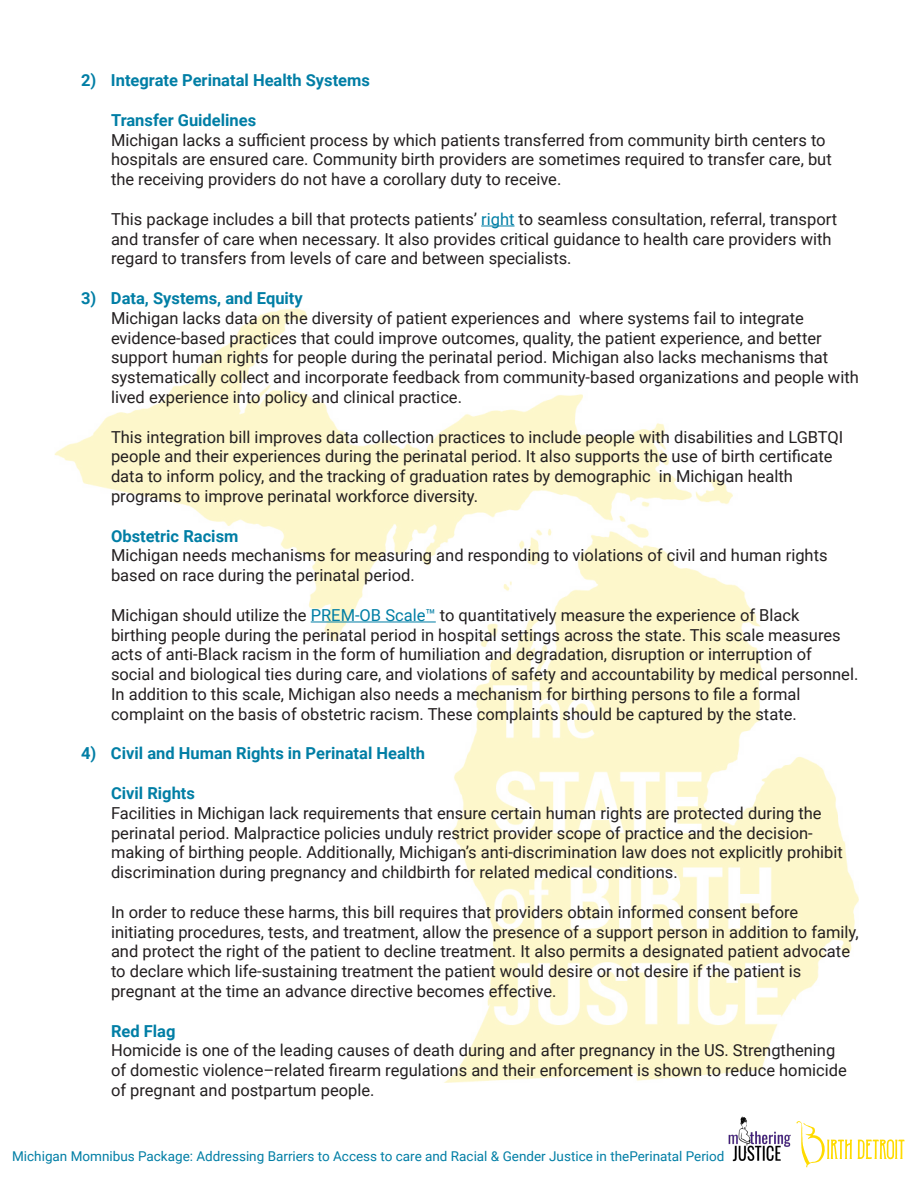
<style>
.page{position:relative;width:918px;height:1188px;background:#fff}
.page>*{position:absolute;margin:0;border:0;box-sizing:border-box;transform-origin:0 0}
.t1{font:16.5px/19.8px "Roboto";color:#231f20}
.t2{font:700 16.5px "Roboto";color:#007ea5}
.t3{font:13.5px "Roboto";color:#007ea5}
.s1{color:#007ea5}
</style>
<div class="page">
<img style="left:54px;top:309px;width:805px;height:773px">
<svg style="left:806px;top:1124px;width:98px;height:43px"></svg>
<img style="left:728px;top:1116px;width:78px;height:47px">
<hr style="left:481px;top:226px;width:34px;height:1px;background:#007ea5">
<hr style="left:311px;top:622px;width:125px;height:1px;background:#007ea5">
<p class="t2" style="left:81px;top:69px;width:290px">2) Integrate Perinatal Health Systems</p>
<p class="t2" style="left:111px;top:108px;width:147px">Transfer Guidelines</p>
<p class="t1" style="left:111px;top:129px;width:716px">Michigan lacks a sufficient process by which patients transferred from community birth centers to</p>
<p class="t1" style="left:111px;top:149px;width:722px">hospitals are ensured care. Community birth providers are sometimes required to transfer care, but</p>
<p class="t1" style="left:111px;top:169px;width:452px">the receiving providers do not have a corollary duty to receive.</p>
<p class="t1" style="left:111px;top:208px;width:728px">This package includes a bill that protects patients’ <span class="s1">right</span> to seamless consultation, referral, transport and transfer of care when necessary. It also provides critical guidance to health care providers with regard to transfers from levels of care and between specialists.</p>
<p class="t2" style="left:81px;top:287px;width:223px">3) Data, Systems, and Equity</p>
<p class="t1" style="left:111px;top:307px;width:695px">Michigan lacks data on the diversity of patient experiences and where systems fail to integrate</p>
<p class="t1" style="left:111px;top:327px;width:712px">evidence-based practices that could improve outcomes, quality, the patient experience, and better</p>
<p class="t1" style="left:111px;top:347px;width:749px">support human rights for people during the perinatal period. Michigan also lacks mechanisms that systematically collect and incorporate feedback from community-based organizations and people with lived experience into policy and clinical practice.</p>
<p class="t1" style="left:111px;top:426px;width:734px">This integration bill improves data collection practices to include people with disabilities and LGBTQI</p>
<p class="t1" style="left:111px;top:446px;width:723px">people and their experiences during the perinatal period. It also supports the use of birth certificate</p>
<p class="t1" style="left:111px;top:466px;width:684px">data to inform policy, and the tracking of graduation rates by demographic in Michigan health</p>
<p class="t1" style="left:111px;top:486px;width:369px">programs to improve perinatal workforce diversity.</p>
<p class="t2" style="left:111px;top:524px;width:129px">Obstetric Racism</p>
<p class="t1" style="left:111px;top:545px;width:718px">Michigan needs mechanisms for measuring and responding to violations of civil and human rights based on race during the perinatal period.</p>
<p class="t1" style="left:111px;top:604px;width:690px">Michigan should utilize the <span class="s1">PREM-OB Scale™</span> to quantitatively measure the experience of Black</p>
<p class="t1" style="left:111px;top:624px;width:731px">birthing people during the perinatal period in hospital settings across the state. This scale measures</p>
<p class="t1" style="left:111px;top:644px;width:702px">acts of anti-Black racism in the form of humiliation and degradation, disruption or interruption of</p>
<p class="t1" style="left:111px;top:664px;width:749px">social and biological ties during care, and violations of safety and accountability by medical personnel.</p>
<p class="t1" style="left:111px;top:684px;width:691px">In addition to this scale, Michigan also needs a mechanism for birthing persons to file a formal</p>
<p class="t1" style="left:111px;top:703px;width:687px">complaint on the basis of obstetric racism. These complaints should be captured by the state.</p>
<p class="t2" style="left:81px;top:742px;width:346px">4) Civil and Human Rights in Perinatal Health</p>
<p class="t2" style="left:111px;top:782px;width:85px">Civil Rights</p>
<p class="t1" style="left:111px;top:802px;width:712px">Facilities in Michigan lack requirements that ensure certain human rights are protected during the</p>
<p class="t1" style="left:111px;top:822px;width:703px">perinatal period. Malpractice policies unduly restrict provider scope of practice and the decision-</p>
<p class="t1" style="left:111px;top:842px;width:733px">making of birthing people. Additionally, Michigan’s anti-discrimination law does not explicitly prohibit discrimination during pregnancy and childbirth for related medical conditions.</p>
<p class="t1" style="left:111px;top:901px;width:689px">In order to reduce these harms, this bill requires that providers obtain informed consent before</p>
<p class="t1" style="left:111px;top:921px;width:749px">initiating procedures, tests, and treatment, allow the presence of a support person in addition to family, and protect the right of the patient to decline treatment. It also permits a designated patient advocate</p>
<p class="t1" style="left:111px;top:961px;width:692px">to declare which life-sustaining treatment the patient would desire or not desire if the patient is</p>
<p class="t1" style="left:111px;top:981px;width:447px">pregnant at the time an advance directive becomes effective.</p>
<p class="t2" style="left:111px;top:1019px;width:66px">Red Flag</p>
<p class="t1" style="left:111px;top:1040px;width:726px">Homicide is one of the leading causes of death during and after pregnancy in the US. Strengthening</p>
<p class="t1" style="left:111px;top:1060px;width:737px">of domestic violence–related firearm regulations and their enforcement is shown to reduce homicide of pregnant and postpartum people.</p>
<p class="t3" style="left:12px;top:1146px;width:714px">Michigan Momnibus Package: Addressing Barriers to Access to care and Racial &amp; Gender Justice in thePerinatal Period</p>
</div>
